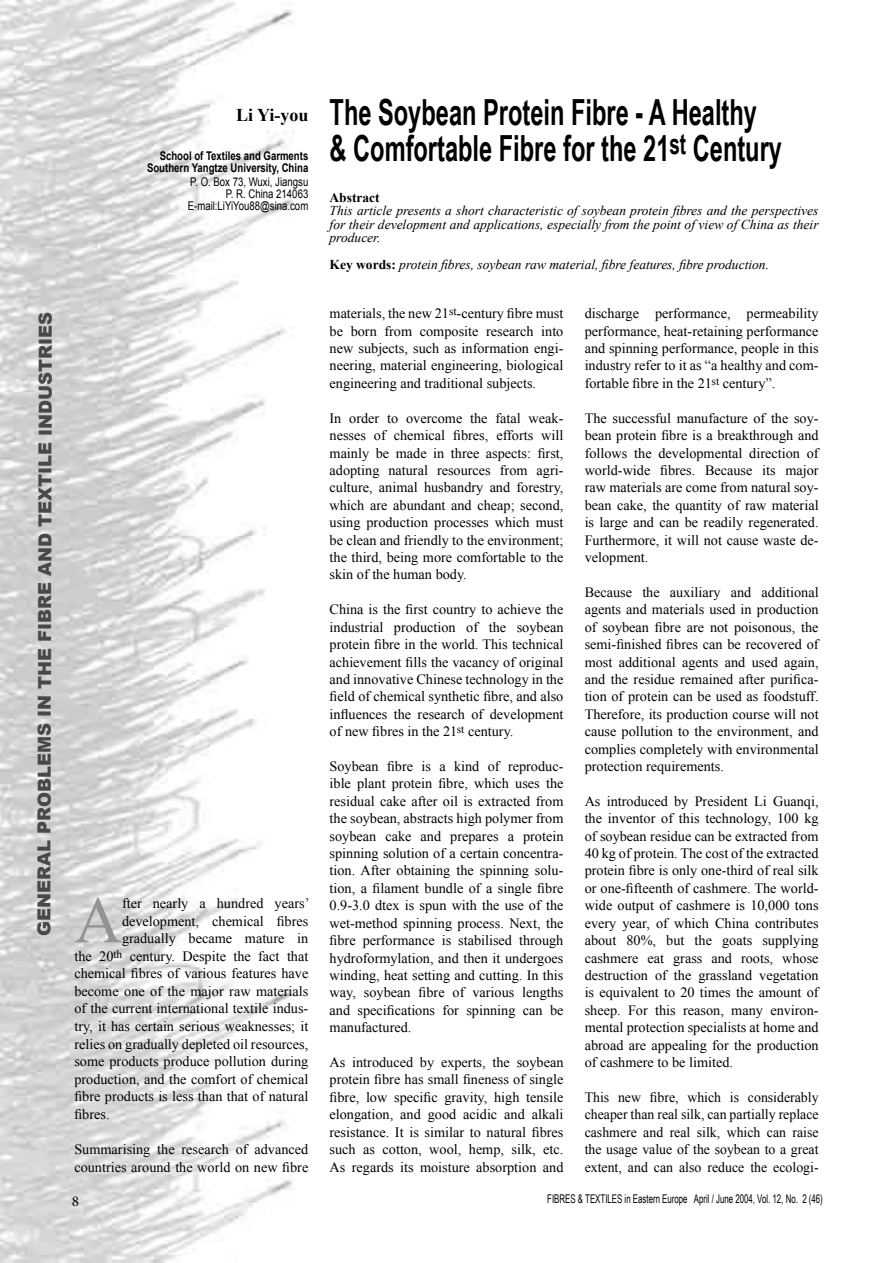
<style>
.page{position:relative;width:893px;height:1263px;background:#fff}
.page>*{position:absolute;margin:0;border:0;box-sizing:border-box;transform-origin:0 0}
.Normalny{font:65.85px "Times New Roman";color:#939393}
.Tytuł{font:700 36px/36px "Arial Narrow";color:#000;scale:.8 1}
.Podtytuł_1{font:900 18px "Arial";letter-spacing:-.005em;color:#484848}
.autor{font:700 18px "Times New Roman";color:#000}
.t1{font:15px "Minion Pro";color:#000}
.Normalny-2{font:14.25px/17.4px "Times New Roman";color:#000;text-align:justify}
.abstrakt{font:italic 13.5px/13.5px "Times New Roman";color:#000;text-align:justify}
.abstrakt-2{font:700 13.5px "Times New Roman";color:#000}
.adres{font:12px "Arial";color:#000;scale:.8 1}
.t2{font:12px "Arial Narrow";color:#000;scale:.8 1}
.adres-2{font:700 12px "Arial";color:#000;scale:.8 1}
.s1{font-weight:700;font-style:normal}
</style>
<div class="page">
<img style="left:0;top:0;width:294px;height:1263px">
<p class="Podtytuł_1" style="left:32px;top:936px;width:625px;rotate:-90deg">GENERAL PROBLEMS IN THE FIBRE AND TEXTILE INDUSTRIES</p>
<p class="autor" style="left:236px;top:102px;width:74px">Li Yi-you</p>
<p class="adres-2" style="left:160px;top:147px;width:187px">School of Textiles and Garments</p>
<p class="adres-2" style="left:147px;top:159px;width:203px">Southern Yangtze University, China</p>
<p class="adres" style="left:190px;top:173px;width:149px">P. O. Box 73, Wuxi, Jiangsu</p>
<p class="adres" style="left:226px;top:185px;width:105px">P. R. China 214063</p>
<p class="adres" style="left:188px;top:197px;width:152px">E-mail:LiYiYou88@sina.com</p>
<p class="Normalny" style="left:74px;top:876px;width:49px">A</p>
<p class="Normalny-2" style="left:122px;top:894px;width:189px">fter nearly a hundred years’</p>
<p class="Normalny-2" style="left:122px;top:912px;width:188px">development, chemical fibres</p>
<p class="Normalny-2" style="left:122px;top:929px;width:188px">gradually became mature in</p>
<p class="Normalny-2" style="left:74px;top:947px;width:235px">the 20<sup>th</sup> century. Despite the fact that</p>
<p class="Normalny-2" style="left:74px;top:964px;width:235px">chemical fibres of various features have</p>
<p class="Normalny-2" style="left:74px;top:982px;width:235px">become one of the major raw materials</p>
<p class="Normalny-2" style="left:74px;top:1000px;width:235px">of the current international textile indus-</p>
<p class="Normalny-2" style="left:74px;top:1017px;width:235px">try, it has certain serious weaknesses; it</p>
<p class="Normalny-2" style="left:74px;top:1035px;width:235px">relies on gradually depleted oil resources,</p>
<p class="Normalny-2" style="left:74px;top:1052px;width:235px">some products produce pollution during</p>
<p class="Normalny-2" style="left:74px;top:1070px;width:235px">production, and the comfort of chemical</p>
<p class="Normalny-2" style="left:74px;top:1087px;width:235px">fibre products is less than that of natural</p>
<p class="Normalny-2" style="left:74px;top:1105px;width:37px">fibres.</p>
<p class="Normalny-2" style="left:74px;top:1140px;width:235px">Summarising the research of advanced countries around the world on new fibre</p>
<p class="Tytuł" style="left:330px;top:93px;width:567px">The Soybean Protein Fibre - A Healthy &amp; Comfortable Fibre for the 21<sup>st</sup> Century</p>
<p class="abstrakt-2" style="left:330px;top:188px;width:52px">Abstract</p>
<p class="abstrakt" style="left:330px;top:203px;width:490px">This article presents a short characteristic of soybean protein fibres and the perspectives for their development and applications, especially from the point of view of China as their producer.</p>
<p class="abstrakt" style="left:330px;top:257px;width:441px"><span class="s1">Key words:</span> protein fibres, soybean raw material, fibre features, fibre production.</p>
<p class="Normalny-2" style="left:330px;top:304px;width:235px">materials, the new 21<sup>st</sup>-century fibre must be born from composite research into new subjects, such as information engi&shy;neering, material engineering, biological engineering and traditional subjects.</p>
<p class="Normalny-2" style="left:330px;top:409px;width:235px">In order to overcome the fatal weak&shy;nesses of chemical fibres, efforts will mainly be made in three aspects: first, adopting natural resources from agri&shy;culture, animal husbandry and forestry, which are abundant and cheap; second, using production processes which must be clean and friendly to the environment; the third, being more comfortable to the skin of the human body.</p>
<p class="Normalny-2" style="left:330px;top:600px;width:235px">China is the first country to achieve the industrial production of the soybean protein fibre in the world. This technical achievement fills the vacancy of original and innovative Chinese technology in the field of chemical synthetic fibre, and also influences the research of development of new fibres in the 21<sup>st</sup> century.</p>
<p class="Normalny-2" style="left:330px;top:757px;width:235px">Soybean fibre is a kind of reproduc&shy;ible plant protein fibre, which uses the residual cake after oil is extracted from the soybean, abstracts high polymer from soybean cake and prepares a protein spinning solution of a certain concentra&shy;tion. After obtaining the spinning solu&shy;tion, a filament bundle of a single fibre 0.9-3.0 dtex is spun with the use of the wet-method spinning process. Next, the fibre performance is stabilised through hydroformylation, and then it undergoes winding, heat setting and cutting. In this way, soybean fibre of various lengths and specifications for spinning can be manufactured.</p>
<p class="Normalny-2" style="left:330px;top:1053px;width:235px">As introduced by experts, the soybean protein fibre has small fineness of single fibre, low specific gravity, high tensile elongation, and good acidic and alkali resistance. It is similar to natural fibres such as cotton, wool, hemp, silk, etc.<br>As regards its moisture absorption and</p>
<p class="Normalny-2" style="left:585px;top:304px;width:235px">discharge performance, permeability performance, heat-retaining performance and spinning performance, people in this industry refer to it as “a healthy and com&shy;fortable fibre in the 21<sup>st</sup> century”.</p>
<p class="Normalny-2" style="left:585px;top:409px;width:235px">The successful manufacture of the soy&shy;bean protein fibre is a breakthrough and follows the developmental direction of world-wide fibres. Because its major raw materials are come from natural soy&shy;bean cake, the quantity of raw material is large and can be readily regenerated.<br>Furthermore, it will not cause waste de&shy;velopment.</p>
<p class="Normalny-2" style="left:585px;top:583px;width:235px">Because the auxiliary and additional agents and materials used in production of soybean fibre are not poisonous, the semi-finished fibres can be recovered of most additional agents and used again, and the residue remained after purifica&shy;tion of protein can be used as foodstuff.<br>Therefore, its production course will not cause pollution to the environment, and complies completely with environmental protection requirements.</p>
<p class="Normalny-2" style="left:585px;top:792px;width:235px">As introduced by President Li Guanqi, the inventor of this technology, 100 kg of soybean residue can be extracted from 40 kg of protein. The cost of the extracted protein fibre is only one-third of real silk or one-fifteenth of cashmere. The world&shy;wide output of cashmere is 10,000 tons every year, of which China contributes about 80%, but the goats supplying cashmere eat grass and roots, whose destruction of the grassland vegetation is equivalent to 20 times the amount of sheep. For this reason, many environ&shy;mental protection specialists at home and abroad are appealing for the production of cashmere to be limited.</p>
<p class="Normalny-2" style="left:585px;top:1088px;width:235px">This new fibre, which is considerably cheaper than real silk, can partially replace cashmere and real silk, which can raise the usage value of the soybean to a great extent, and can also reduce the ecologi-</p>
<p class="t1" style="left:72px;top:1192px;width:9px">8</p>
<p class="t2" style="left:547px;top:1190px;width:346px">FIBRES &amp; TEXTILES in Eastern Europe April / June 2004, Vol. 12, No. 2 (46)</p>
</div>
